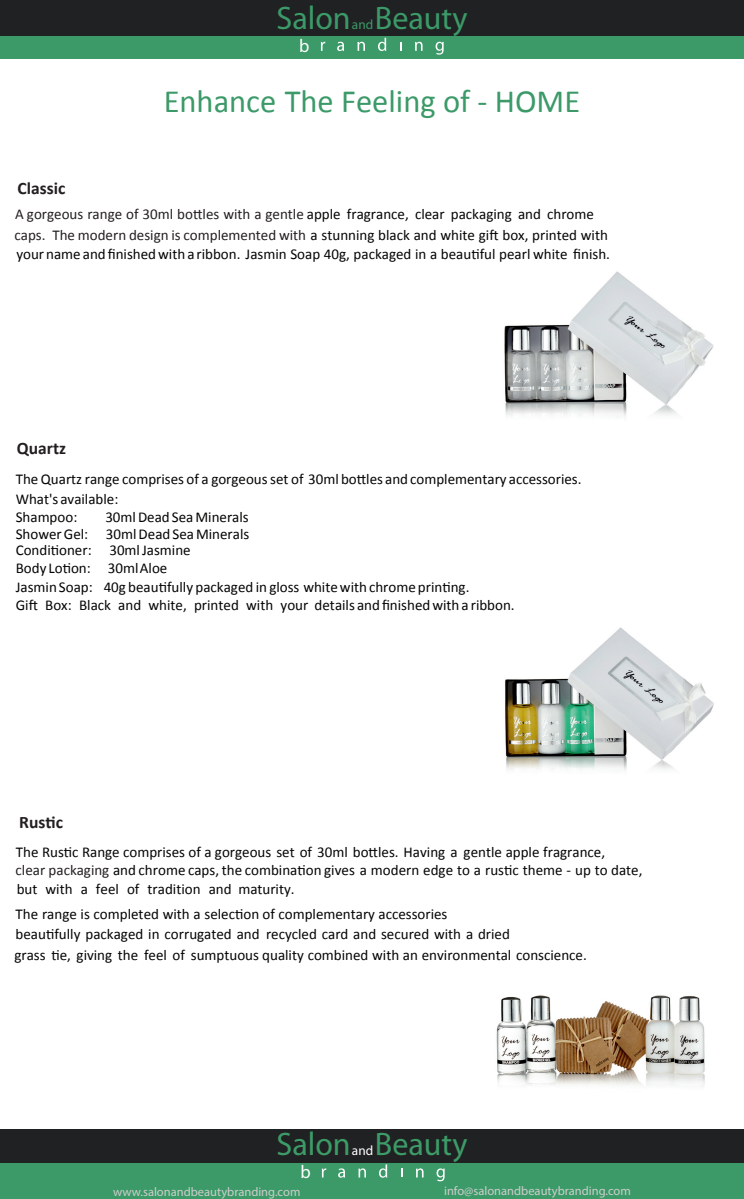
<style>
.page{position:relative;width:744px;height:1199px;background:#fff}
.page>*{position:absolute;margin:0;border:0;box-sizing:border-box;transform-origin:0 0}
.t1{font:500 32.62px "Myriad Apple";color:#3b9a68}
.t2{font:500 32.62px "Myriad Apple";color:#3d9b67}
.t3{font:32.5px "Calibri";color:#3b9a68}
.t4{font:500 18.5px "Myriad Apple";color:#fff}
.t5{font:700 17.5px "Calibri";color:#231f20}
.t6{font:15px/17.8px "Calibri";color:#040503}
.t7{font:500 13.5px "Myriad Apple";color:#3b9a68}
.t8{font:500 13.5px "Myriad Apple";color:#fff}
.t9{font:12.5px "Myriad Pro";color:#cdcdcc}
.s1{color:#231f20}
</style>
<div class="page">
<div style="left:0;top:0;width:744px;height:36px;background:#202123"></div>
<div style="left:0;top:36px;width:744px;height:22px;background:#3b9a68"></div>
<svg style="left:321px;top:42px;width:4px;height:9px"></svg>
<svg style="left:337px;top:42px;width:7px;height:9px"></svg>
<svg style="left:357px;top:42px;width:8px;height:9px"></svg>
<svg style="left:378px;top:38px;width:8px;height:13px"></svg>
<svg style="left:415px;top:42px;width:7px;height:9px"></svg>
<svg style="left:435px;top:42px;width:9px;height:13px"></svg>
<svg style="left:400px;top:42px;width:2px;height:9px"></svg>
<div style="left:0;top:1129px;width:744px;height:34px;background:#202123"></div>
<div style="left:0;top:1163px;width:744px;height:36px;background:#3b9a68"></div>
<svg style="left:322px;top:1168px;width:4px;height:9px"></svg>
<svg style="left:338px;top:1168px;width:7px;height:9px"></svg>
<svg style="left:358px;top:1168px;width:8px;height:9px"></svg>
<svg style="left:379px;top:1164px;width:8px;height:13px"></svg>
<svg style="left:416px;top:1168px;width:7px;height:9px"></svg>
<svg style="left:436px;top:1168px;width:9px;height:13px"></svg>
<svg style="left:401px;top:1168px;width:2px;height:9px"></svg>
<img style="left:504px;top:271px;width:210px;height:145px">
<img style="left:505px;top:627px;width:209px;height:143px">
<img style="left:496px;top:995px;width:209px;height:92px">
<h1 class="t1" style="left:276px;top:-3px;width:76px">Salon</h1>
<h1 class="t1" style="left:375px;top:-3px;width:94px">Beauty</h1>
<p class="t7" style="left:352px;top:16px;width:23px">and</p>
<p class="t4" style="left:299px;top:34px;width:12px">b</p>
<h2 class="t3" style="left:164px;top:78px;width:418px">Enhance The Feeling of - HOME</h2>
<p class="t5" style="left:18px;top:176px;width:49px">Classic</p>
<p class="t6" style="left:15px;top:203px;width:595px;line-height:21.2px"><span class="s1">A gorgeous range of 30ml bottles with a gentle</span> apple fragrance, clear packaging and chrome <span class="s1">caps. The modern design is complemented with</span> a stunning black and white gift box, printed with</p>
<p class="t6" style="left:16px;top:245px;width:595px">your name and finishedwitha ribbon. Jasmin Soap 40g, packaged in a beautiful pearl white finish.</p>
<p class="t5" style="left:17px;top:435px;width:51px">Quartz</p>
<p class="t6" style="left:16px;top:468px;width:567px;line-height:20px">The Quartz range comprises of a gorgeous set of 30ml bottles and complementary accessories.<br>What's available:</p>
<p class="t6" style="left:16px;top:507px;width:63px">Shampoo:</p>
<p class="t6" style="left:16px;top:507px;width:500px;text-indent:90px">30mlDead Sea Minerals<br>ShowerGel: 30mlDead Sea Minerals<br>Conditioner: 30mlJasmine<br>Body Lotion: 30mlAloe<br>Jasmin Soap: 40g beautifully packaged in gloss whitewith chrome printing.<br>Gift Box: Black and white, printed with your details and finishedwitha ribbon.</p>
<p class="t5" style="left:19px;top:810px;width:45px">Rustic</p>
<p class="t6" style="left:16px;top:842px;width:628px;line-height:18.8px">The Rustic Range comprises of a gorgeous set of 30ml bottles. Having a gentle apple fragrance,<br><span class="s1">clear packaging</span> and chrome caps, the combination gives a modern edge to a rustic theme - up to date, but with a feel of tradition and maturity.</p>
<p class="t6" style="left:14px;top:903px;width:574px;line-height:20.6px">The range is completed with a selection of complementary accessories<br>beautifully packaged in corrugated and recycled card and secured with a dried<br>grass tie, giving the feel of sumptuous quality combined with an environmental conscience.</p>
<h1 class="t2" style="left:276px;top:1124px;width:76px">Salon</h1>
<h1 class="t2" style="left:375px;top:1124px;width:94px">Beauty</h1>
<p class="t8" style="left:352px;top:1142px;width:23px">and</p>
<p class="t4" style="left:300px;top:1160px;width:12px">b</p>
<p class="t9" style="left:113px;top:1183px;width:189px">www.salonandbeautybranding.com</p>
<p class="t9" style="left:444px;top:1183px;width:188px">info@salonandbeautybranding.com</p>
</div>
